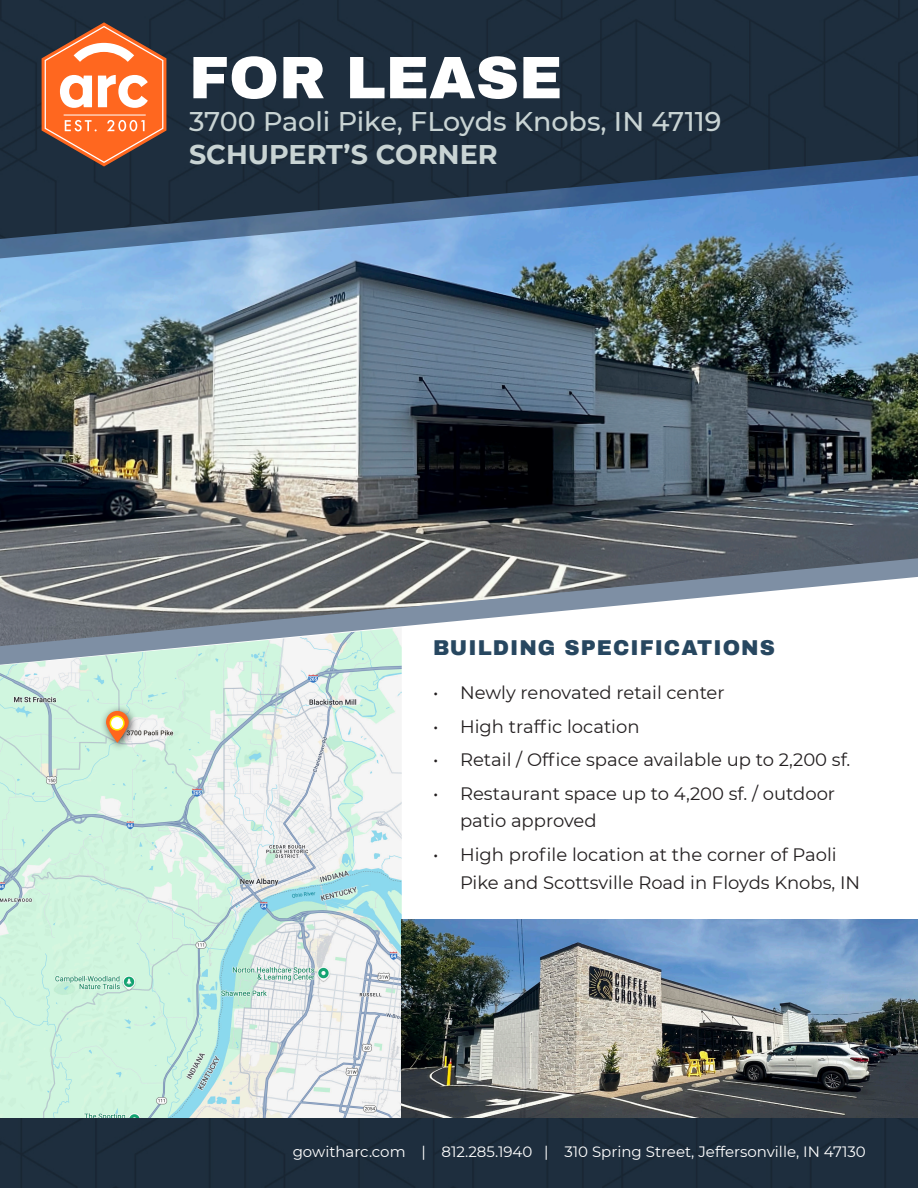
<style>
.page{position:relative;width:918px;height:1188px;background:#fff}
.page>*{position:absolute;margin:0;border:0;box-sizing:border-box;transform-origin:0 0}
.t1{font:900 60px "Archivo";color:#fff}
.t2{font:500 27px "Montserrat";color:#c9d4d4}
.t3{font:700 27px "Montserrat";color:#c9d4d4}
.t4{font:900 21px "Archivo";letter-spacing:.05em;color:#274760}
.t5{font:18px/27px "Montserrat";color:#231f20}
.t6{font:15px "Montserrat";color:#fff}
</style>
<div class="page">
<img style="left:0;top:259px;width:918px;height:299px">
<svg style="left:0;top:239px;width:918px;height:20px;background:#72a0ce"></svg>
<img style="left:0;top:0;width:918px;height:239px">
<svg style="left:42px;top:22px;width:124px;height:145px;background:#c6724d"></svg>
<svg style="left:0;top:558px;width:918px;height:19px;background:#6b7077"></svg>
<svg style="left:0;top:577px;width:916px;height:50px"></svg>
<img style="left:0;top:627px;width:402px;height:492px">
<div style="left:100px;top:705px;width:38px;height:46px;background:#231f20;opacity:.75"></div>
<svg style="left:106px;top:711px;width:23px;height:32px"></svg>
<div style="left:110px;top:716px;width:14px;height:14px;background:#fff;border-radius:50%"></div>
<div style="left:110px;top:716px;width:15px;height:15px;border:2px solid #fff101;border-radius:50%"></div>
<img style="left:402px;top:919px;width:516px;height:200px">
<div style="left:0;top:1119px;width:918px;height:69px;background:#1e2e3e"></div>
<p class="t1" style="left:189px;top:41px;width:375px">FOR LEASE</p>
<p class="t2" style="left:189px;top:103px;width:534px">3700 Paoli Pike, FLoyds Knobs, IN 47119</p>
<p class="t3" style="left:189px;top:135px;width:310px">SCHUPERT’S CORNER</p>
<p class="t4" style="left:433px;top:635px;width:343px">BUILDING SPECIFICATIONS</p>
<p class="t5" style="left:433px;top:678px;width:293px">• Newly renovated retail center</p>
<p class="t5" style="left:433px;top:712px;width:208px">• High traffic location</p>
<p class="t5" style="left:433px;top:746px;width:419px">• Retail / Office space available up to 2,200 sf.</p>
<p class="t5" style="left:460px;top:780px;width:377px;text-indent:-27px">• Restaurant space up to 4,200 sf. / outdoor patio approved</p>
<p class="t5" style="left:460px;top:840px;width:402px;line-height:28.5px;text-indent:-27px">• High profile location at the corner of Paoli<br>Pike and Scottsville Road in Floyds Knobs, IN</p>
<p class="t6" style="left:293px;top:1142px;width:575px">gowitharc.com | 812.285.1940 | 310 Spring Street, Jeffersonville, IN 47130</p>
</div>
